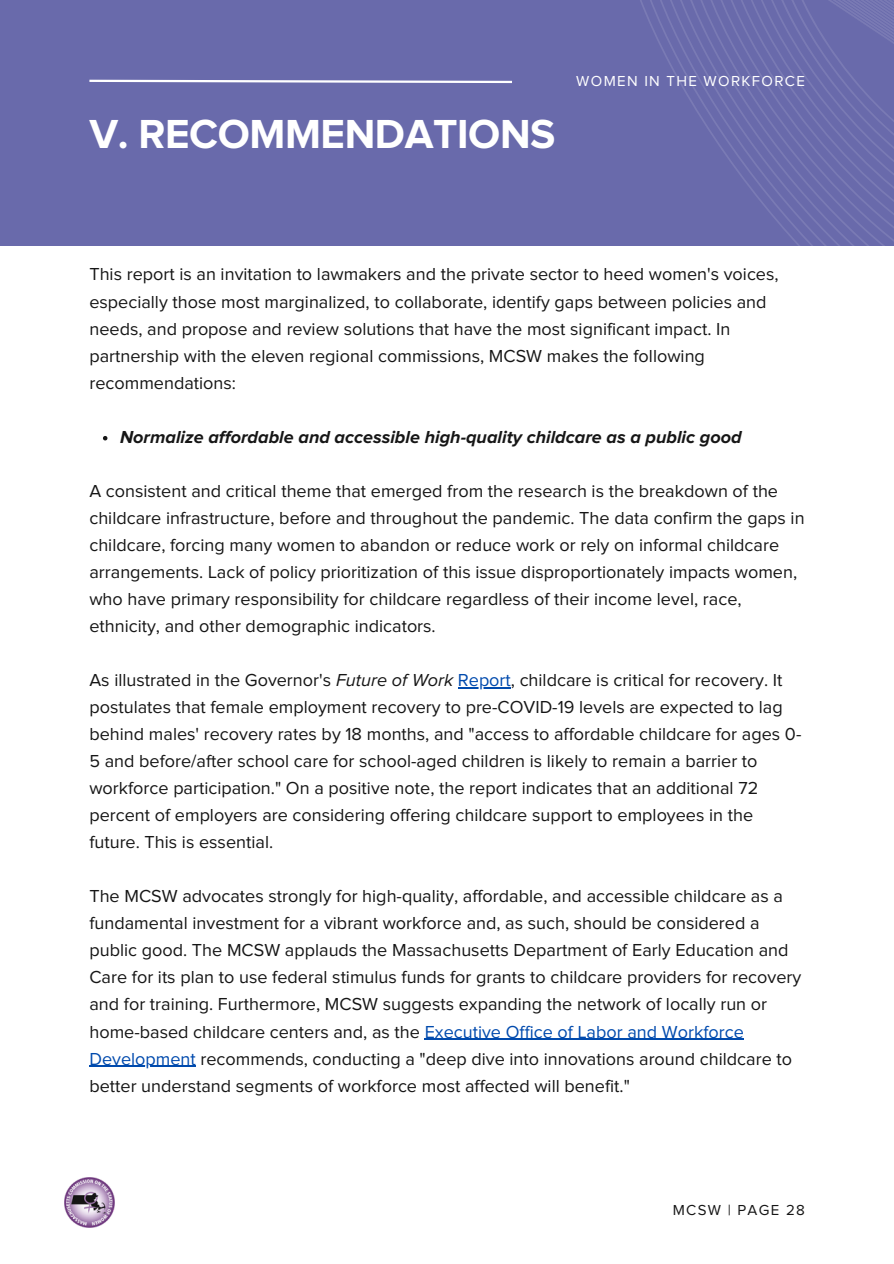
<style>
.page{position:relative;width:894px;height:1264px;background:#fff}
.page>*{position:absolute;margin:0;border:0;box-sizing:border-box;transform-origin:0 0}
.t1{font:700 42px "Proxima Nova";letter-spacing:-.01em;color:#fff}
.t2{font:18px/27px "Proxima Nova";color:#161616}
.t3{font:italic 700 18px "Proxima Nova";color:#161616}
.t4{font:15px "Proxima Nova";letter-spacing:.09em;color:#fff}
.t5{font:15px "Proxima Nova";letter-spacing:.09em;color:#161616}
.s1{font-style:italic}
.s2{color:#004aad}
</style>
<div class="page">
<div style="left:0;top:0;width:893px;height:245px;background:#696aab"></div>
<svg style="left:440px;top:0;width:453px;height:246px"></svg>
<svg style="left:89px;top:79px;width:425px;height:5px"></svg>
<img style="left:64px;top:1177px;width:51px;height:51px">
<svg style="left:103px;top:436px;width:4px;height:4px"></svg>
<hr style="left:457px;top:687px;width:53px;height:1px;background:#004aad">
<hr style="left:424px;top:1038px;width:319px;height:1px;background:#004aad">
<hr style="left:89px;top:1065px;width:107px;height:1px;background:#004aad">
<h1 class="t1" style="left:89px;top:114px;width:467px">V. RECOMMENDATIONS</h1>
<p class="t4" style="left:576px;top:74px;width:230px">WOMEN IN THE WORKFORCE</p>
<p class="t2" style="left:89px;top:262px;width:690px">This report is an invitation to lawmakers and the private sector to heed women's voices, especially those most marginalized, to collaborate, identify gaps between policies and needs, and propose and review solutions that have the most significant impact. In partnership with the eleven regional commissions, MCSW makes the following recommendations:</p>
<p class="t3" style="left:120px;top:428px;width:623px">Normalize affordable and accessible high-quality childcare as a public good</p>
<p class="t2" style="left:89px;top:478px;width:716px">A consistent and critical theme that emerged from the research is the breakdown of the childcare infrastructure, before and throughout the pandemic. The data confirm the gaps in childcare, forcing many women to abandon or reduce work or rely on informal childcare arrangements. Lack of policy prioritization of this issue disproportionately impacts women, who have primary responsibility for childcare regardless of their income level, race, ethnicity, and other demographic indicators.</p>
<p class="t2" style="left:89px;top:667px;width:713px">As illustrated in the Governor's <span class="s1">Future of Work</span> <span class="s2">Report</span>, childcare is critical for recovery. It postulates that female employment recovery to pre-COVID-19 levels are expected to lag behind males' recovery rates by 18 months, and "access to affordable childcare for ages 0- 5 and before/after school care for school-aged children is likely to remain a barrier to workforce participation." On a positive note, the report indicates that an additional 72 percent of employers are considering offering childcare support to employees in the future. This is essential.</p>
<p class="t2" style="left:89px;top:883px;width:713px">The MCSW advocates strongly for high-quality, affordable, and accessible childcare as a fundamental investment for a vibrant workforce and, as such, should be considered a public good. The MCSW applauds the Massachusetts Department of Early Education and Care for its plan to use federal stimulus funds for grants to childcare providers for recovery and for training. Furthermore, MCSW suggests expanding the network of locally run or home-based childcare centers and, as the <span class="s2">Executive Office of Labor and Workforce Development</span> recommends, conducting a "deep dive into innovations around childcare to better understand segments of workforce most affected will benefit."</p>
<p class="t5" style="left:672px;top:1203px;width:134px">MCSW | PAGE 28</p>
</div>
